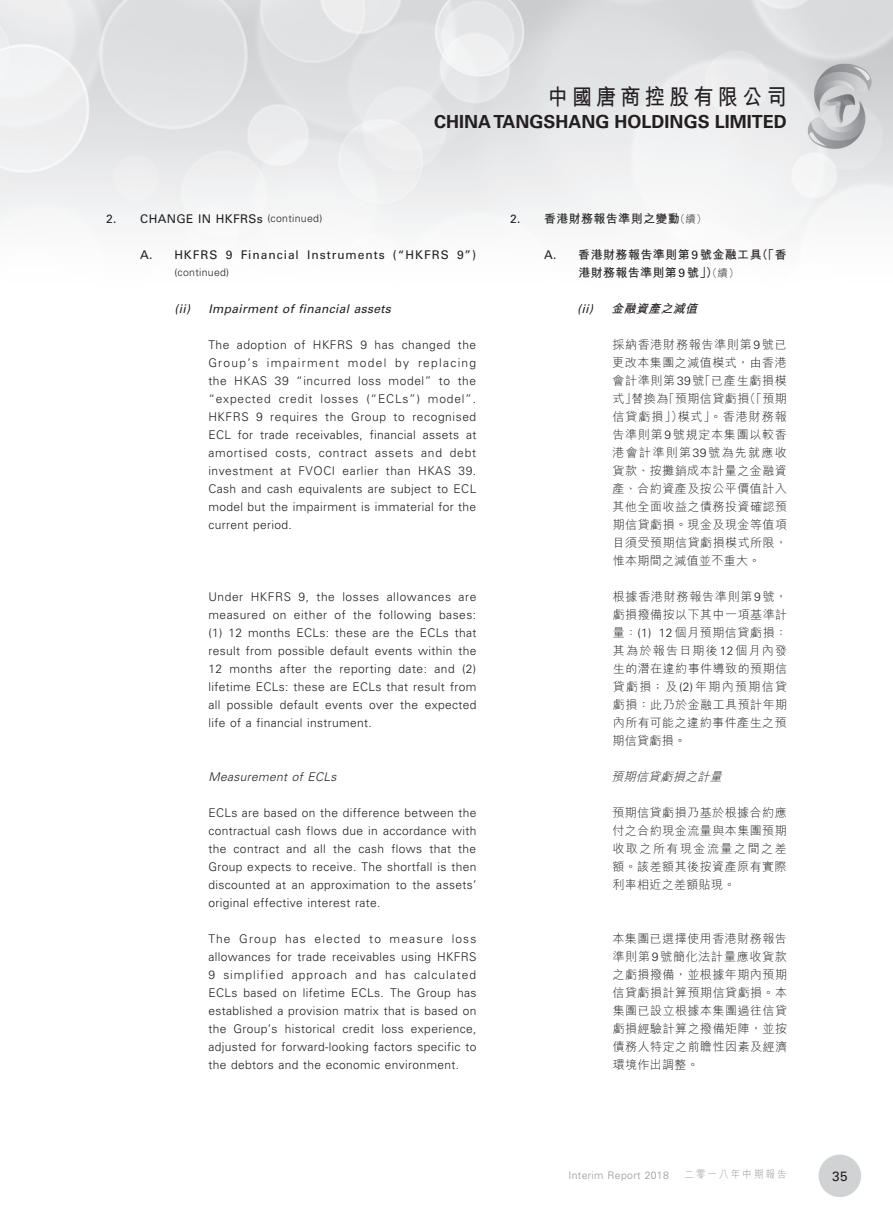
<style>
.page{position:relative;width:893px;height:1212px;background:#fff}
.page>*{position:absolute;margin:0;border:0;box-sizing:border-box;transform-origin:0 0}
.t1{font:700 22.5px "M Hei HK";letter-spacing:.2em;color:#231f20;scale:.9 1}
.t2{font:700 18px "Univers";color:#231f20}
.t3{font:13.5px "Univers";color:#231f20}
.t4{font:300 12px/18px "Univers";letter-spacing:.03em;color:#231f20;text-align:justify}
.t5{font:300 12px/18px "M Hei HK";letter-spacing:.04em;color:#231f20;text-align:justify}
.t6{font:700 12px/18px "M Hei HK";letter-spacing:.03em;color:#231f20}
.t7{font:12px "Univers";letter-spacing:.08em;color:#231f20}
.t8{font:italic 12px "Univers";letter-spacing:.03em;color:#231f20}
.t9{font:italic 300 12px "Univers";letter-spacing:.03em;color:#231f20}
.t10{font:italic 700 12px "M Hei HK";color:#231f20}
.t11{font:italic 300 12px "M Hei HK";color:#231f20}
.t12{font:300 10.5px "Univers";letter-spacing:.03em;color:#231f20}
.t13{font:300 10.5px "Univers";letter-spacing:.03em;color:#939598}
.t14{font:300 10.5px "M Hei HK";letter-spacing:.23em;color:#939598;scale:.9 1}
.s1{font-weight:400;font-size:12px}
.s2{font-family:"Univers";font-weight:400}
.s3{font-weight:300;font-size:10.5px}
.s4{font-family:"Univers"}
</style>
<div class="page">
<img style="left:0;top:0;width:893px;height:1197px">
<div style="left:819px;top:1154px;width:42px;height:43px;background:#d1d2d4;border-radius:50%"></div>
<h1 class="t1" style="left:548px;top:81px;width:267px">中國唐商控股有限公司</h1>
<h2 class="t2" style="left:434px;top:111px;width:354px">CHINA TANGSHANG HOLDINGS LIMITED</h2>
<p class="t7" style="left:106px;top:212px;width:23px">2. CHANGE</p>
<p class="t12" style="left:198px;top:212px;width:126px"><span class="s1">IN HKFRSs</span> (continued)</p>
<p class="t7" style="left:140px;top:248px;width:27px">A. HK</p>
<p class="t7" style="left:193px;top:248px;width:285px">FRS 9 Financial I nstruments (“HKFRS 9”)</p>
<p class="t12" style="left:174px;top:266px;width:56px">(continued)</p>
<p class="t8" style="left:174px;top:302px;width:218px">(ii) Impairment of financial assets</p>
<p class="t4" style="left:208px;top:336px;width:269px">The adoption of HKFRS 9 has changed the Group’s impairment model by replacing the HKAS 39 “incurred loss model” to the “expected credit losses (“ECLs”) model”.<br>HKFRS 9 requires the Group to recognised ECL for trade receivables, financial assets at amortised costs, contract assets and debt investment at FVOCI earlier than HKAS 39.<br>Cash and cash equivalents are subject to ECL model but the impairment is immaterial for the current period.</p>
<p class="t4" style="left:208px;top:588px;width:270px">Under HKFRS 9, the losses allowances are measured on either of the following bases: (1) 12 months ECLs: these are the ECLs that result from possible default events within the 12 months after the reporting date: and (2) lifetime ECLs: these are ECLs that result from all possible default events over the expected life of a financial instrument.</p>
<p class="t9" style="left:208px;top:769px;width:130px">Measurement of ECLs</p>
<p class="t4" style="left:208px;top:804px;width:269px">ECLs are based on the difference between the contractual cash flows due in accordance with the contract and all the cash flows that the Group expects to receive. The shortfall is then discounted at an approximation to the assets’ original effective interest rate.</p>
<p class="t4" style="left:208px;top:930px;width:270px">The Group has elected to measure loss allowances for trade receivables using HKFRS 9 simplified approach and has calculated ECLs based on lifetime ECLs. The Group has established a provision matrix that is based on the Group’s historical credit loss experience, adjusted for forward-looking factors specific to the debtors and the economic environment.</p>
<p class="t6" style="left:510px;top:209px;width:198px"><span class="s2">2.</span> 香港財務報告準則之變動<span class="s3">（續）</span></p>
<p class="t6" style="left:578px;top:245px;width:210px;text-indent:-34px"><span class="s2">a.</span> 香港財務報告準則第<span class="s2">9</span>號金融工具（「香港財務報告準則第<span class="s2">9</span>號」）<span class="s3">（續）</span></p>
<p class="t10" style="left:577px;top:300px;width:126px"><span class="s2">(ii)</span> 金融資產之減值</p>
<p class="t5" style="left:612px;top:335px;width:176px">採納香港財務報告準則第<span class="s4">9</span>號已更改本集團之減值模式，由香港會計準則第<span class="s4">39</span>號「已產生虧損模式」替換為「預期信貸虧損（「預期信貸虧損」）模式」。香港財務報告準則第<span class="s4">9</span>號規定本集團以較香港會計準則第<span class="s4">39</span>號為先就應收貨款、按攤銷成本計量之金融資產、合約資產及按公平價值計入其他全面收益之債務投資確認預期信貸虧損。現金及現金等值項目須受預期信貸虧損模式所限，惟本期間之減值並不重大。</p>
<p class="t5" style="left:612px;top:587px;width:176px">根據香港財務報告準則第<span class="s4">9</span>號，虧損撥備按以下其中一項基準計量：<span class="s4">(1) 12</span>個月預期信貸虧損：其為於報告日期後<span class="s4">12</span>個月內發生的潛在違約事件導致的預期信貸虧損；及<span class="s4">(2)</span>年期內預期信貸虧損：此乃於金融工具預計年期內所有可能之違約事件產生之預期信貸虧損。</p>
<p class="t11" style="left:611px;top:768px;width:116px">預期信貸虧損之計量</p>
<p class="t5" style="left:612px;top:803px;width:176px">預期信貸虧損乃基於根據合約應付之合約現金流量與本集團預期收取之所有現金流量之間之差額。該差額其後按資產原有實際利率相近之差額貼現。</p>
<p class="t5" style="left:612px;top:929px;width:176px">本集團已選擇使用香港財務報告準則第<span class="s4">9</span>號簡化法計量應收貨款之虧損撥備，並根據年期內預期信貸虧損計算預期信貸虧損。本集團已設立根據本集團過往信貸虧損經驗計算之撥備矩陣，並按債務人特定之前瞻性因素及經濟環境作出調整。</p>
<p class="t13" style="left:568px;top:1168px;width:102px">Interim Report 2018</p>
<p class="t14" style="left:684px;top:1167px;width:115px">二零一八年中期報告</p>
<p class="t3" style="left:832px;top:1168px;width:17px">35</p>
</div>
